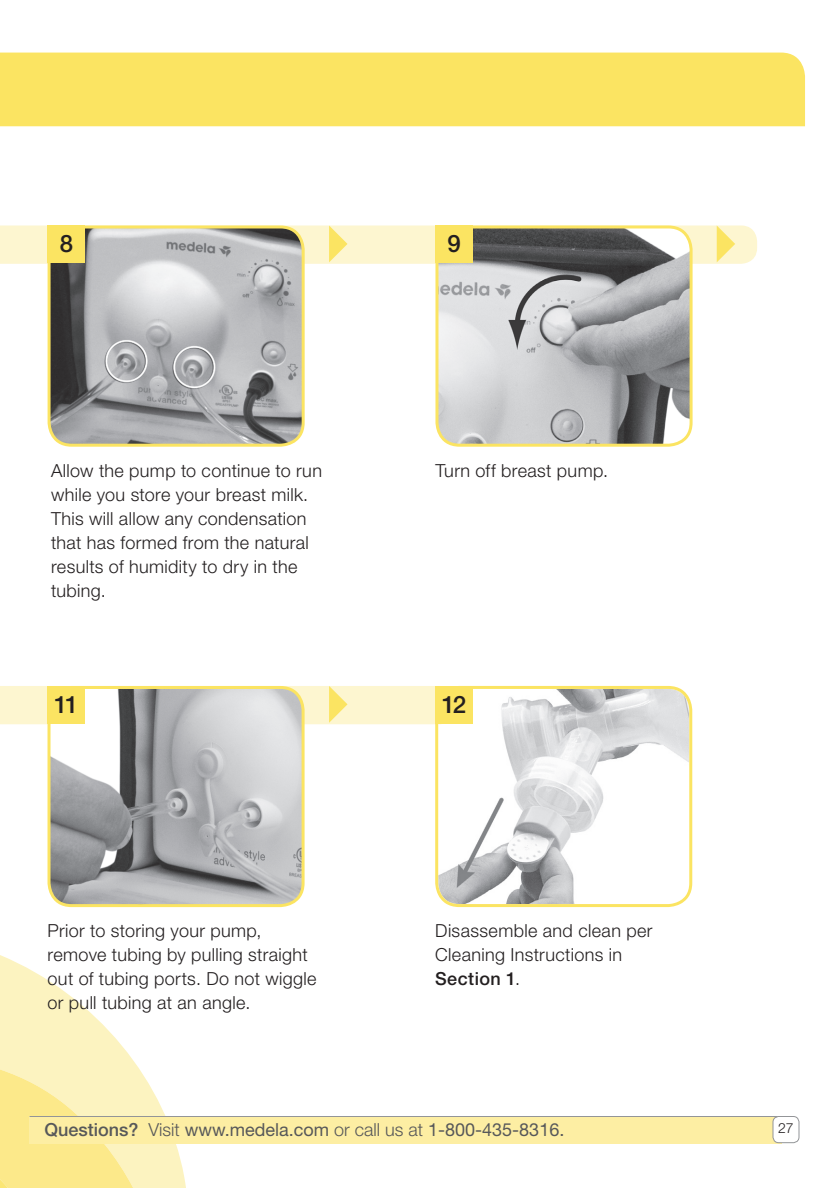
<style>
.page{position:relative;width:828px;height:1188px;background:#fff}
.page>*{position:absolute;margin:0;border:0;box-sizing:border-box;transform-origin:0 0}
.t1{font:500 24px "Helvetica Neue LT Std";color:#231f20}
.t2{font:300 18px/24px "Helvetica Neue LT Std";letter-spacing:.02em;color:#231f20}
.t3{font:18px "Helvetica Neue LT Std";color:#57585a}
.t4{font:300 14px "Helvetica Neue LT Std";color:#231f20}
.s1{font-weight:500}
.s2{font-weight:300}
</style>
<div class="page">
<div style="left:0;top:53px;width:805px;height:73px;background:#fbe462"></div>
<svg style="left:0;top:955px;width:186px;height:233px"></svg>
<svg style="left:0;top:1069px;width:133px;height:119px;background:#fcec9d"></svg>
<div style="left:29px;top:1116px;width:752px;height:27px;background:#fdeea3"></div>
<hr style="left:30px;top:1116px;width:763px;height:1px;background:#939598">
<div style="left:773px;top:1116px;width:26px;height:27px;background:#fff;border-radius:6px"></div>
<div style="left:773px;top:1116px;width:27px;height:27px;border:1px solid #939598;border-radius:6px"></div>
<svg style="left:435px;top:686px;width:257px;height:221px"></svg>
<img style="left:49px;top:264px;width:252px;height:180px">
<div style="left:48px;top:225px;width:257px;height:222px;border:3px solid #fbe462;border-radius:23px"></div>
<div style="left:0;top:686px;width:435px;height:38px;background:#fdf6d0"></div>
<svg style="left:0;top:225px;width:757px;height:39px;background:#e0dab7"></svg>
<div style="left:435px;top:686px;width:38px;height:38px;background:#fbe462"></div>
<img style="left:439px;top:227px;width:252px;height:216px">
<div style="left:435px;top:225px;width:258px;height:222px;border:3px solid #fbe462;border-radius:23px"></div>
<div style="left:435px;top:225px;width:38px;height:38px;background:#fbe462"></div>
<img style="left:49px;top:687px;width:254px;height:219px">
<div style="left:48px;top:686px;width:257px;height:221px;border:3px solid #fbe462;border-radius:23px"></div>
<div style="left:48px;top:686px;width:37px;height:38px;background:#fbe462"></div>
<h1 class="t1" style="left:60px;top:230px;width:15px">8</h1>
<p class="t2" style="left:51px;top:458px;width:273px">Allow the pump to continue to run while you store your breast milk.<br>This will allow any condensation that has formed from the natural results of humidity to dry in the tubing.</p>
<h1 class="t1" style="left:54px;top:690px;width:26px">11</h1>
<p class="t2" style="left:48px;top:918px;width:271px">Prior to storing your pump, remove tubing by pulling straight out of tubing ports. Do not wiggle or pull tubing at an angle.</p>
<h1 class="t1" style="left:448px;top:230px;width:15px">9</h1>
<p class="t2" style="left:435px;top:458px;width:174px">Turn off breast pump.</p>
<h1 class="t1" style="left:442px;top:690px;width:26px">12</h1>
<p class="t2" style="left:435px;top:918px;width:219px">Disassemble and clean per<br>Cleaning Instructions in<br><span class="s1">Section 1</span>.</p>
<p class="t3" style="left:44px;top:1119px;width:521px"><span class="s1">Questions?</span> <span class="s2">Visit</span> www.medela.com <span class="s2">or call us at</span> 1-800-435-8316.</p>
<p class="t4" style="left:778px;top:1120px;width:17px">27</p>
</div>
